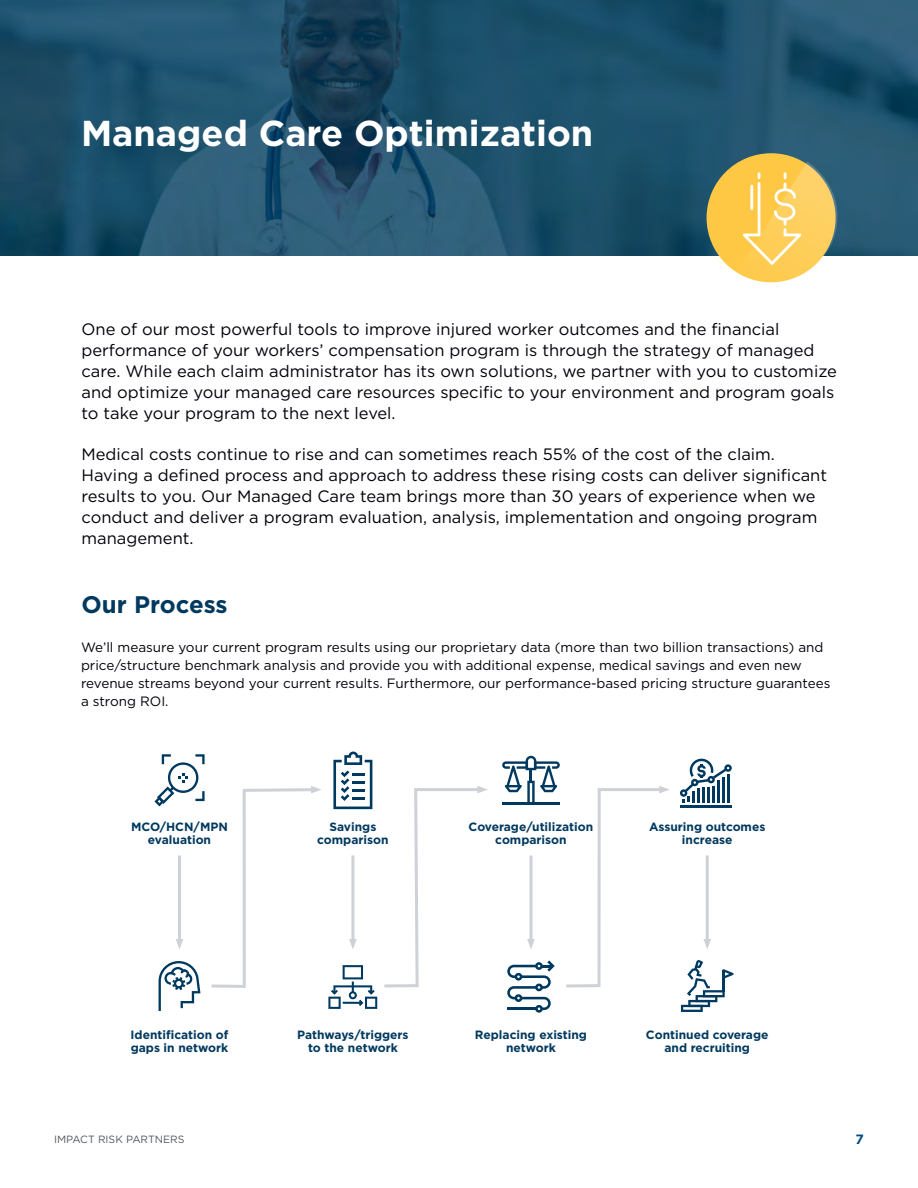
<style>
.page{position:relative;width:918px;height:1188px;background:#fff}
.page>*{position:absolute;margin:0;border:0;box-sizing:border-box;transform-origin:0 0}
.Heading_2{font:700 36px "Gotham";color:#fff}
.Heading_3{font:700 24px "Gotham";color:#00395f}
.Large_Paragraph{font:16.5px/21px "Gotham";color:#000109}
.t1{font:13.5px/18px "Gotham";color:#000109}
.t2{font:700 13.5px "Gotham";color:#004f87}
.t3{font:700 12px/13.5px "Gotham";color:#00395f;text-align:center}
.t4{font:10.5px "Gotham";color:#52575f}
</style>
<div class="page">
<img style="left:0;top:0;width:918px;height:255px">
<div style="left:707px;top:153px;width:129px;height:129px;background:#fec844;border-radius:50%"></div>
<svg style="left:736px;top:162px;width:101px;height:120px"></svg>
<hr style="left:750px;top:185px;width:3px;height:25px;background:#fff">
<hr style="left:680px;top:805px;width:52px;height:2px;background:#00395f">
<svg style="left:680px;top:759px;width:52px;height:43px"></svg>
<svg style="left:681px;top:960px;width:53px;height:52px"></svg>
<hr style="left:706px;top:855px;width:3px;height:86px;background:#ced1d7">
<svg style="left:703px;top:939px;width:8px;height:10px"></svg>
<svg style="left:154px;top:754px;width:167px;height:257px"></svg>
<svg style="left:328px;top:752px;width:160px;height:257px"></svg>
<svg style="left:502px;top:756px;width:167px;height:257px"></svg>
<p class="Heading_2" style="left:81px;top:110px;width:514px">Managed Care Optimization</p>
<p class="Large_Paragraph" style="left:82px;top:319px;width:757px">One of our most powerful tools to improve injured worker outcomes and the financial performance of your workers’ compensation program is through the strategy of managed care. While each claim administrator has its own solutions, we partner with you to customize and optimize your managed care resources specific to your environment and program goals to take your program to the next level.</p>
<p class="Large_Paragraph" style="left:82px;top:444px;width:747px">Medical costs continue to rise and can sometimes reach 55% of the cost of the claim.<br>Having a defined process and approach to address these rising costs can deliver significant results to you. Our Managed Care team brings more than 30 years of experience when we conduct and deliver a program evaluation, analysis, implementation and ongoing program management.</p>
<p class="Heading_3" style="left:82px;top:589px;width:148px">Our Process</p>
<p class="t1" style="left:81px;top:638px;width:751px">We’ll measure your current program results using our proprietary data (more than two billion transactions) and price/structure benchmark analysis and provide you with additional expense, medical savings and even new revenue streams beyond your current results. Furthermore, our performance-based pricing structure guarantees a strong ROI.</p>
<p class="t3" style="left:131px;top:820px;width:98px">MCO/HCN/MPN evaluation</p>
<p class="t3" style="left:317px;top:820px;width:73px">Savings comparison</p>
<p class="t3" style="left:469px;top:820px;width:126px">Coverage/utilization comparison</p>
<p class="t3" style="left:649px;top:820px;width:118px">Assuring outcomes increase</p>
<p class="t3" style="left:131px;top:1028px;width:99px;text-align:left">Identification of gaps in network</p>
<p class="t3" style="left:297px;top:1028px;width:113px">Pathways/triggers to the network</p>
<p class="t3" style="left:475px;top:1028px;width:114px">Replacing existing network</p>
<p class="t3" style="left:646px;top:1028px;width:124px">Continued coverage and recruiting</p>
<p class="t4" style="left:54px;top:1133px;width:132px">IMPACT RISK PARTNERS</p>
<p class="t2" style="left:856px;top:1130px;width:10px">7</p>
</div>
